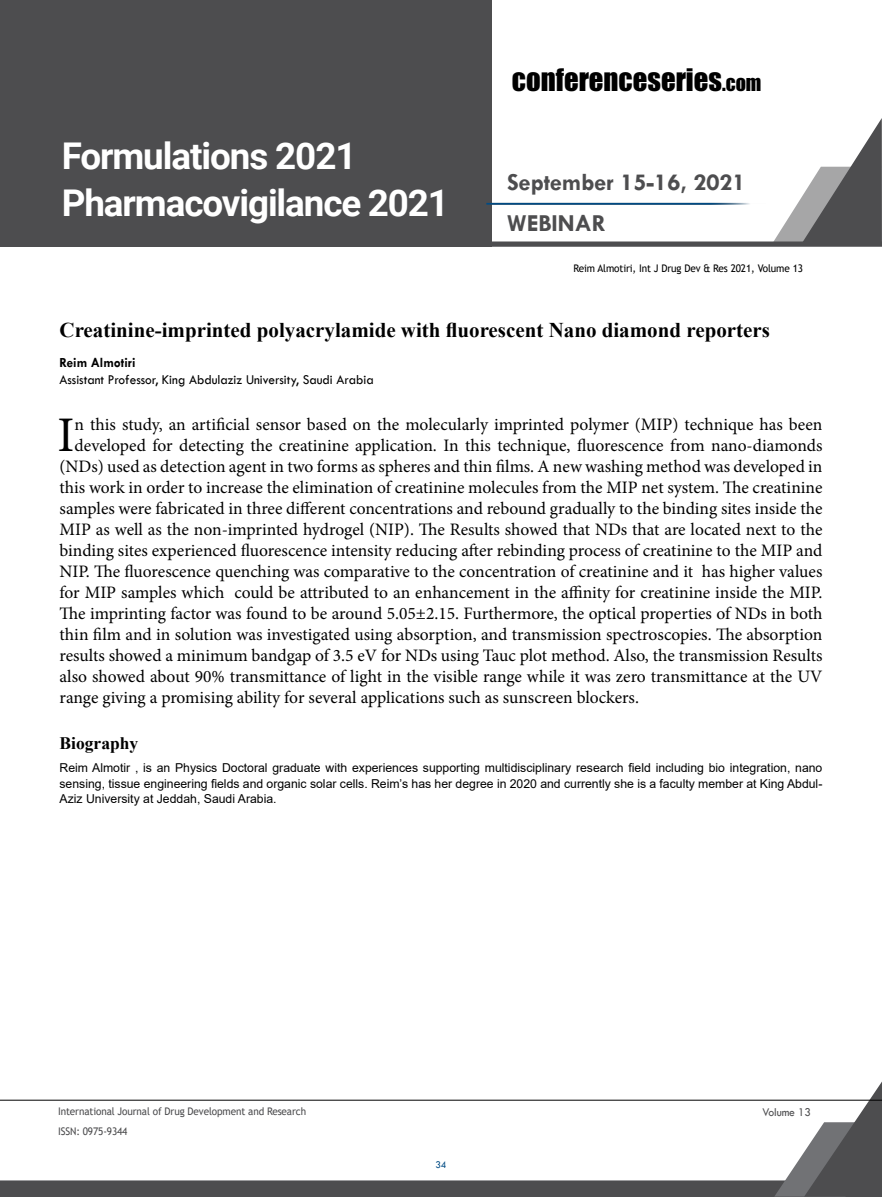
<style>
.page{position:relative;width:882px;height:1197px;background:#fff}
.page>*{position:absolute;margin:0;border:0;box-sizing:border-box;transform-origin:0 0}
.t1{font:49.88px "Minion Pro";color:#000}
.t2{font:700 36.93px/47.4px "Roboto";letter-spacing:-.03em;color:#fff}
.t3{font:28.7px "Impact";color:#000}
.t4{font:700 24.68px/41.1px "Tw Cen";color:#4d4d4f}
.t5{font:700 21px "Times New Roman";color:#000}
.t6{font:17.5px "Minion Pro";color:#000}
.t7{font:700 17.5px "Times New Roman";color:#000}
.t8{font:14px "Tw Cen";color:#000;scale:.95 1}
.t9{font:700 14px "Tw Cen";color:#000;scale:.95 1}
.t10{font:12.25px/15.8px "Arial";color:#000;text-align:justify}
.t11{font:12.25px "Tw Cen";letter-spacing:-.01em;color:#4d4d4f;scale:.95 1}
.t12{font:10.5px "Trebuchet MS";letter-spacing:-.01em;color:#4d4d4f;scale:.95 1}
.t13{font:10.5px "Trebuchet MS";letter-spacing:-.01em;color:#000;scale:.95 1}
.t14{font:10.5px "Tw Cen";color:#004b84;scale:.95 1}
.s1{font-size:20.12px}
</style>
<div class="page">
<div style="left:0;top:0;width:492px;height:247px;background:#4d4d4f"></div>
<svg style="left:492px;top:118px;width:390px;height:129px"></svg>
<svg style="left:0;top:1081px;width:882px;height:116px"></svg>
<hr style="left:0;top:1100px;width:882px;height:1px;background:#000">
<hr style="left:486px;top:203px;width:280px;height:2px;background:#004b84">
<h2 class="t2" style="left:62px;top:131px;width:389px">Formulations 2021<br>Pharmacovigilance 2021</h2>
<h3 class="t3" style="left:512px;top:57px;width:251px">CONFERENCESERIES<span class="s1">.COM</span></h3>
<h3 class="t4" style="left:507px;top:161px;width:240px">September 15-16, 2021<br>WEBINAR</h3>
<p class="t13" style="left:574px;top:262px;width:243px">Reim Almotiri, Int J Drug Dev &amp; Res 2021, Volume 13</p>
<p class="t5" style="left:60px;top:314px;width:712px">Creatinine-imprinted polyacrylamide with fluorescent Nano diamond reporters</p>
<p class="t9" style="left:60px;top:354px;width:81px">Reim Almotiri</p>
<p class="t8" style="left:60px;top:371px;width:332px">Assistant Professor, King Abdulaziz University, Saudi Arabia</p>
<h1 class="t1" style="left:58px;top:402px;width:18px">I</h1>
<p class="t6" style="left:75px;top:413px;width:749px">n this study, an artificial sensor based on the molecularly imprinted polymer (MIP) technique has been</p>
<p class="t6" style="left:75px;top:434px;width:749px">developed for detecting the creatinine application. In this technique, fluorescence from nano-diamonds</p>
<p class="t6" style="left:60px;top:455px;width:764px">(NDs) used as detection agent in two forms as spheres and thin films. A new washing method was developed in</p>
<p class="t6" style="left:60px;top:476px;width:765px">this work in order to increase the elimination of creatinine molecules from the MIP net system. The creatinine</p>
<p class="t6" style="left:60px;top:497px;width:764px">samples were fabricated in three different concentrations and rebound gradually to the binding sites inside the</p>
<p class="t6" style="left:60px;top:518px;width:765px">MIP as well as the non-imprinted hydrogel (NIP). The Results showed that NDs that are located next to the</p>
<p class="t6" style="left:60px;top:539px;width:764px">binding sites experienced fluorescence intensity reducing after rebinding process of creatinine to the MIP and</p>
<p class="t6" style="left:60px;top:560px;width:764px">NIP. The fluorescence quenching was comparative to the concentration of creatinine and it has higher values</p>
<p class="t6" style="left:60px;top:581px;width:764px">for MIP samples which could be attributed to an enhancement in the affinity for creatinine inside the MIP.</p>
<p class="t6" style="left:60px;top:602px;width:765px">The imprinting factor was found to be around 5.05±2.15. Furthermore, the optical properties of NDs in both</p>
<p class="t6" style="left:60px;top:623px;width:764px">thin film and in solution was investigated using absorption, and transmission spectroscopies. The absorption</p>
<p class="t6" style="left:60px;top:644px;width:764px">results showed a minimum bandgap of 3.5 eV for NDs using Tauc plot method. Also, the transmission Results</p>
<p class="t6" style="left:60px;top:665px;width:764px">also showed about 90% transmittance of light in the visible range while it was zero transmittance at the UV</p>
<p class="t6" style="left:60px;top:686px;width:581px">range giving a promising ability for several applications such as sunscreen blockers.</p>
<p class="t7" style="left:60px;top:730px;width:80px">Biography</p>
<p class="t10" style="left:60px;top:760px;width:764px">Reim Almotir , is an Physics Doctoral graduate with experiences supporting multidisciplinary research field including bio integration, nano sensing, tissue engineering fields and organic solar cells. Reim’s has her degree in 2020 and currently she is a faculty member at King Abdul-Aziz University at Jeddah, Saudi Arabia.</p>
<p class="t12" style="left:58px;top:1105px;width:263px">International Journal of Drug Development and Research</p>
<p class="t11" style="left:762px;top:1104px;width:53px">Volume 13</p>
<p class="t12" style="left:58px;top:1125px;width:75px">ISSN: 0975-9344</p>
<p class="t14" style="left:436px;top:1159px;width:13px">34</p>
</div>
